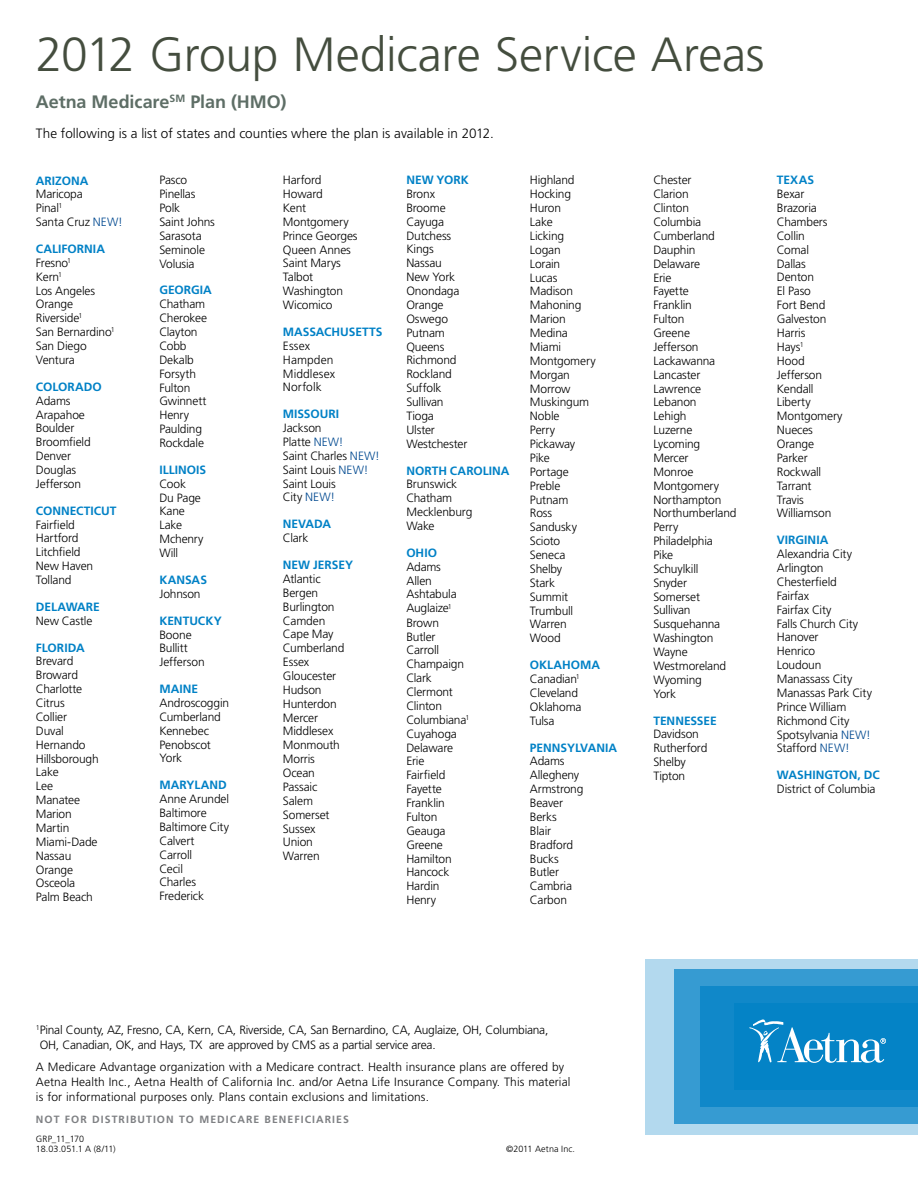
<style>
.page{position:relative;width:918px;height:1188px;background:#fff}
.page>*{position:absolute;margin:0;border:0;box-sizing:border-box;transform-origin:0 0}
.t1{font:300 48px "Frutiger LT Std";letter-spacing:-.005em;color:#444d3e}
.t2{font:700 18px "Frutiger LT Std";letter-spacing:-.005em;color:#5e6e66}
.t3{font:300 13.5px "Frutiger LT Std";color:#000}
.t4{font:300 12px/13.8px "Frutiger LT Std";letter-spacing:-.015em;color:#000}
.t5{font:300 12px/15px "Frutiger";letter-spacing:.01em;color:#000}
.t6{font:700 12px "Frutiger LT Std";color:#0081c6}
.t7{font:300 12px/15px "Frutiger";letter-spacing:-.02em;color:#000}
.t8{font:300 12px/13.8px "Frutiger LT Std";letter-spacing:.01em;color:#000}
.t9{font:700 10.5px "Frutiger";letter-spacing:.1em;color:#7e8083}
.t10{font:300 9px/10.5px "Frutiger LT Std";letter-spacing:-.015em;color:#000}
.t11{font:300 9px "Frutiger LT Std";letter-spacing:.005em;color:#000}
.s1{color:#004990}
.s2{font-weight:700;color:#0081c6}
</style>
<div class="page">
<div style="left:646px;top:959px;width:272px;height:175px;background:#b3d9ee"></div>
<div style="left:675px;top:969px;width:243px;height:155px;background:#369bd2"></div>
<div style="left:700px;top:986px;width:218px;height:121px;background:#1088c9"></div>
<div style="left:734px;top:1003px;width:184px;height:87px;background:#0081c6"></div>
<svg style="left:749px;top:1019px;width:137px;height:44px"></svg>
<h1 class="t1" style="left:36px;top:27px;width:730px">2012 Group Medicare Service Areas</h1>
<h2 class="t2" style="left:36px;top:91px;width:252px">AETNA MEDICARE<sup>SM</sup> PLAN (H MO)</h2>
<p class="t3" style="left:36px;top:126px;width:459px">The following is a list of states and counties where the plan is available in 2012.</p>
<p class="t6" style="left:36px;top:173px;width:54px">ARIZONA</p>
<p class="t4" style="left:36px;top:187px;width:88px">Maricopa<br>Pinal<sup>1<br></sup>Santa Cruz <span class="s1">NEW!</span></p>
<p class="t4" style="left:36px;top:242px;width:80px"><span class="s2">CALIFORNIA<br></span>Fresno<sup>1<br></sup>Kern<sup>1<br></sup>Los Angeles<br>Orange<br>Riverside<sup>1<br></sup>San Bernardino<sup>1<br></sup>San Diego<br>Ventura</p>
<p class="t6" style="left:36px;top:380px;width:67px">COLORADO</p>
<p class="t4" style="left:36px;top:394px;width:56px">Adams<br>Arapahoe<br>Boulder<br>Broomfield<br>Denver<br>Douglas<br>Jefferson</p>
<p class="t6" style="left:36px;top:504px;width:82px">CONNECTICUT</p>
<p class="t4" style="left:36px;top:518px;width:59px">Fairfield<br>Hartford<br>Litchfield<br>New Haven<br>Tolland</p>
<p class="t6" style="left:36px;top:600px;width:66px">DELAWARE</p>
<p class="t4" style="left:36px;top:614px;width:58px">New Castle</p>
<p class="t6" style="left:36px;top:640px;width:50px">FLORIDA</p>
<p class="t4" style="left:36px;top:655px;width:64px">Brevard<br>Broward<br>Charlotte<br>Citrus<br>Collier<br>Duval<br>Hernando<br>Hillsborough<br>Lake<br>Lee<br>Manatee<br>Marion<br>Martin<br>Miami-Dade<br>Nassau<br>Orange<br>Osceola<br>Palm Beach</p>
<p class="t4" style="left:159px;top:174px;width:57px">Pasco<br>Pinellas<br>Polk<br>Saint Johns<br>Sarasota<br>Seminole<br>Volusia</p>
<p class="t6" style="left:159px;top:283px;width:54px">GEORGIA</p>
<p class="t4" style="left:159px;top:297px;width:49px">Chatham<br>Cherokee<br>Clayton<br>Cobb<br>Dekalb<br>Forsyth<br>Fulton<br>Gwinnett<br>Henry<br>Paulding<br>Rockdale</p>
<p class="t6" style="left:159px;top:463px;width:48px">ILLINOIS</p>
<p class="t4" style="left:159px;top:477px;width:46px">Cook<br>Du Page<br>Kane<br>Lake<br>Mchenry<br>Will</p>
<p class="t6" style="left:159px;top:573px;width:18px">KANSAS</p>
<p class="t4" style="left:159px;top:587px;width:43px">Johnson</p>
<p class="t6" style="left:159px;top:613px;width:17px">KENTUC</p>
<p class="t6" style="left:205px;top:613px;width:18px">KY</p>
<p class="t4" style="left:159px;top:628px;width:47px">Boone<br>Bullitt<br>Jefferson</p>
<p class="t6" style="left:159px;top:682px;width:40px">MAINE</p>
<p class="t4" style="left:159px;top:696px;width:71px">Androscoggin<br>Cumberland<br>Kennebec<br>Penobscot<br>York</p>
<p class="t6" style="left:159px;top:778px;width:69px">MARYLAND</p>
<p class="t4" style="left:159px;top:792px;width:71px">Anne Arundel<br>Baltimore<br>Baltimore City<br>Calvert<br>Carroll<br>Cecil<br>Charles<br>Frederick</p>
<p class="t4" style="left:283px;top:173px;width:76px">Harford<br>Howard<br>Kent<br>Montgomery<br>Prince Georges<br>Queen Annes<br>Saint Marys<br>Talbot<br>Washington<br>Wicomico</p>
<p class="t6" style="left:283px;top:325px;width:20px">MASSAC</p>
<p class="t6" style="left:332px;top:325px;width:17px">HUSETTS</p>
<p class="t8" style="left:283px;top:339px;width:54px">Essex<br>Hampden<br>Middlesex<br>Norfolk</p>
<p class="t6" style="left:283px;top:407px;width:19px">MISSOURI</p>
<p class="t4" style="left:283px;top:421px;width:98px">Jackson<br>Platte <span class="s1">NEW!<br></span>Saint Charles <span class="s1">NEW!<br></span>Saint Louis <span class="s1">NEW!<br></span>Saint Louis<br>City <span class="s1">NEW!</span></p>
<p class="t6" style="left:283px;top:517px;width:50px">NEVADA</p>
<p class="t4" style="left:283px;top:531px;width:27px">Clark</p>
<p class="t6" style="left:283px;top:558px;width:72px">NEW JERSEY</p>
<p class="t4" style="left:283px;top:572px;width:63px">Atlantic<br>Bergen<br>Burlington<br>Camden<br>Cape May<br>Cumberland<br>Essex<br>Gloucester<br>Hudson<br>Hunterdon<br>Mercer<br>Middlesex<br>Monmouth<br>Morris<br>Ocean<br>Passaic<br>Salem<br>Somerset<br>Sussex<br>Union<br>Warren</p>
<p class="t6" style="left:406px;top:173px;width:63px">NEW YORK</p>
<p class="t4" style="left:406px;top:187px;width:63px">Bronx<br>Broome<br>Cayuga<br>Dutchess<br>Kings<br>Nassau<br>New York<br>Onondaga<br>Orange<br>Oswego<br>Putnam<br>Queens<br>Richmond<br>Rockland<br>Suffolk<br>Sullivan<br>Tioga<br>Ulster<br>Westchester</p>
<p class="t6" style="left:406px;top:463px;width:18px">NORT</p>
<p class="t6" style="left:438px;top:463px;width:28px">H CAROLINA</p>
<p class="t4" style="left:406px;top:478px;width:67px">Brunswick<br>Chatham<br>Mecklenburg<br>Wake</p>
<p class="t6" style="left:406px;top:546px;width:32px">OHIO</p>
<p class="t4" style="left:406px;top:560px;width:64px">Adams<br>Allen<br>Ashtabula<br>Auglaize<sup>1<br></sup>Brown<br>Butler<br>Carroll<br>Champaign<br>Clark<br>Clermont<br>Clinton<br>Columbiana<sup>1<br></sup>Cuyahoga<br>Delaware<br>Erie<br>Fairfield<br>Fayette<br>Franklin<br>Fulton<br>Geauga<br>Greene<br>Hamilton<br>Hancock<br>Hardin<br>Henry</p>
<p class="t4" style="left:530px;top:174px;width:67px">Highland<br>Hocking<br>Huron<br>Lake<br>Licking<br>Logan<br>Lorain<br>Lucas<br>Madison<br>Mahoning<br>Marion<br>Medina<br>Miami<br>Montgomery<br>Morgan<br>Morrow<br>Muskingum<br>Noble<br>Perry<br>Pickaway<br>Pike<br>Portage<br>Preble<br>Putnam<br>Ross<br>Sandusky<br>Scioto<br>Seneca<br>Shelby<br>Stark<br>Summit<br>Trumbull<br>Warren<br>Wood</p>
<p class="t4" style="left:530px;top:658px;width:72px"><span class="s2">OKLAH OMA<br></span>Canadian<sup>1<br></sup>Cleveland<br>Oklahoma<br>Tulsa</p>
<p class="t6" style="left:530px;top:740px;width:89px">PENNSYLVANIA</p>
<p class="t4" style="left:530px;top:755px;width:55px">Adams<br>Allegheny<br>Armstrong<br>Beaver<br>Berks<br>Blair<br>Bradford<br>Bucks<br>Butler<br>Cambria<br>Carbon</p>
<p class="t4" style="left:653px;top:174px;width:85px">Chester<br>Clarion<br>Clinton<br>Columbia<br>Cumberland<br>Dauphin<br>Delaware<br>Erie<br>Fayette<br>Franklin<br>Fulton<br>Greene<br>Jefferson<br>Lackawanna<br>Lancaster<br>Lawrence<br>Lebanon<br>Lehigh<br>Luzerne<br>Lycoming<br>Mercer<br>Monroe<br>Montgomery<br>Northampton<br>Northumberland<br>Perry<br>Philadelphia<br>Pike<br>Schuylkill<br>Snyder<br>Somerset<br>Sullivan<br>Susquehanna<br>Washington<br>Wayne<br>Westmoreland<br>Wyoming<br>York</p>
<p class="t6" style="left:653px;top:713px;width:65px">TENNESSEE</p>
<p class="t4" style="left:653px;top:728px;width:56px">Davidson<br>Rutherford<br>Shelby<br>Tipton</p>
<p class="t6" style="left:777px;top:173px;width:39px">TEXAS</p>
<p class="t4" style="left:777px;top:187px;width:67px">Bexar<br>Brazoria<br>Chambers<br>Collin<br>Comal<br>Dallas<br>Denton<br>El Paso<br>Fort Bend<br>Galveston<br>Harris<br>Hays<sup>1<br></sup>Hood<br>Jefferson<br>Kendall<br>Liberty<br>Montgomery<br>Nueces<br>Orange<br>Parker<br>Rockwall<br>Tarrant<br>Travis<br>Williamson</p>
<p class="t6" style="left:777px;top:533px;width:53px">VIRGINIA</p>
<p class="t4" style="left:777px;top:547px;width:97px">Alexandria City<br>Arlington<br>Chesterfield<br>Fairfax<br>Fairfax City<br>Falls Church City<br>Hanover<br>Henrico<br>Loudoun<br>Manassass City<br>Manassas Park City<br>Prince William<br>Richmond City<br>Spotsylvania <span class="s1">NEW!<br></span>Stafford <span class="s1">NEW!</span></p>
<p class="t6" style="left:777px;top:768px;width:104px">WASH INGTON, DC</p>
<p class="t4" style="left:777px;top:782px;width:100px">District of Columbia</p>
<p class="t7" style="left:40px;top:1023px;width:510px;text-indent:-4px"><sup>1</sup>Pinal County, AZ, Fresno, CA, Kern, CA, Riverside, CA, San Bernardino, CA, Auglaize, OH, Columbiana,<br>OH, Canadian, OK, and Hays, TX are approved by CMS as a partial service area.</p>
<p class="t5" style="left:36px;top:1059px;width:536px">A Medicare Advantage organization with a Medicare contract. Health insurance plans are offered by<br>Aetna Health Inc., Aetna Health of California Inc. and/or Aetna Life Insurance Company. This material is for informational purposes only. Plans contain exclusions and limitations.</p>
<p class="t9" style="left:36px;top:1113px;width:315px">NOT FOR DISTRIBUTION TO MEDICARE BENEFICIARIES</p>
<p class="t10" style="left:36px;top:1134px;width:81px">GRP_11_170<br>18.03.051.1 A (8/11)</p>
<p class="t11" style="left:506px;top:1144px;width:70px">©2011 Aetna Inc.</p>
</div>
